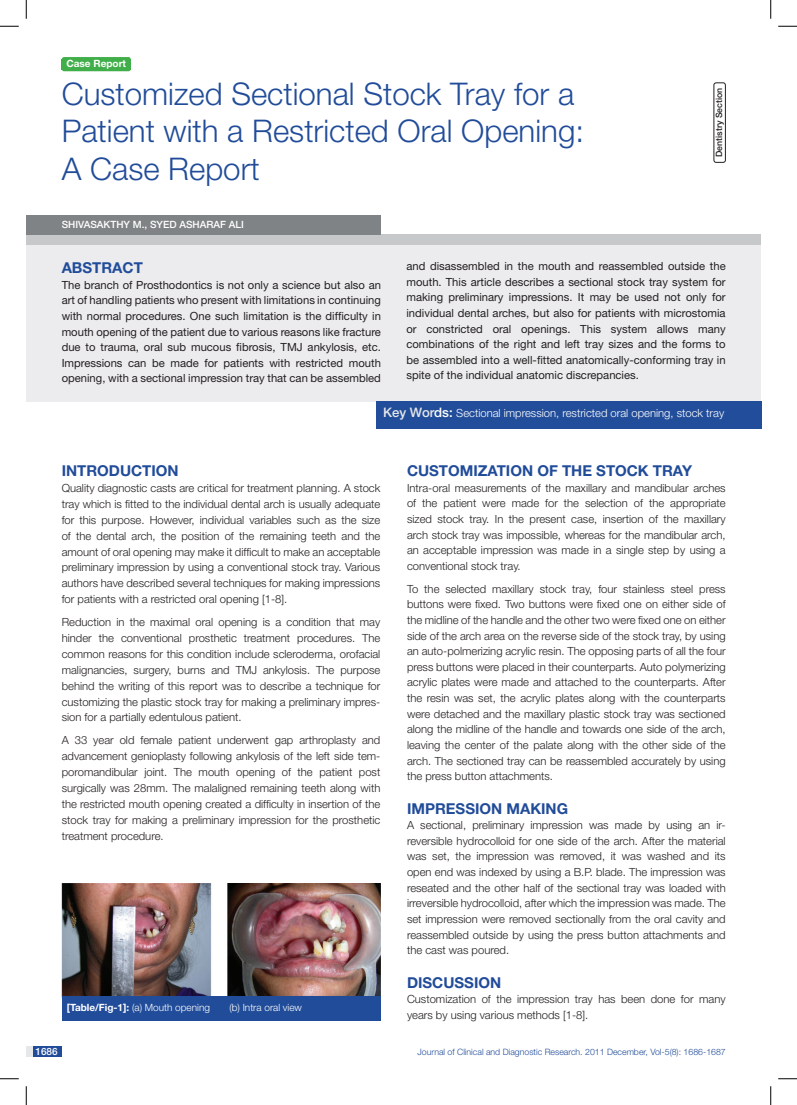
<style>
.page{position:relative;width:797px;height:1105px;background:#fff}
.page>*{position:absolute;margin:0;border:0;box-sizing:border-box;transform-origin:0 0}
.t1{font:300 31.25px/37.5px "Helvetica Neue";color:#214c99}
.t2{font:700 15px "Helvetica Neue";color:#214c99}
.t3{font:300 11.25px/15.6px "Helvetica Neue";color:#231f20}
.t4{font:11.25px/15.6px "Helvetica Neue";color:#231f20;text-align:justify}
.t5{font:300 11.25px "Helvetica Neue";color:#fff}
.t6{font:300 10px "Helvetica Neue";color:#fff}
.t7{font:500 10px "Helvetica Neue";color:#fff}
.t8{font:700 10px "Helvetica Neue";color:#fff}
.t9{font:300 8.75px "Helvetica Neue";color:#214c99}
.t10{font:500 8.75px "Helvetica Neue";color:#231f20}
.s1{color:#214d9a}
.s2{font-weight:500;font-size:13.12px;color:#e6e7e9}
.s3{font-weight:500;font-size:13.12px}
.s4{font-weight:700}
</style>
<div class="page">
<div style="left:26px;top:1046px;width:36px;height:11px;background:#e6e7e9"></div>
<div style="left:33px;top:1046px;width:29px;height:11px;background:#214c99"></div>
<div style="left:26px;top:235px;width:735px;height:167px;background:#ececee"></div>
<div style="left:26px;top:234px;width:735px;height:10px;background:#c7c8ca"></div>
<div style="left:376px;top:401px;width:385px;height:28px;background:#214d9a"></div>
<div style="left:26px;top:215px;width:354px;height:19px;background:#808385"></div>
<div style="left:713px;top:83px;width:12px;height:80px;border:1px solid #231f20;border-radius:2px"></div>
<div style="left:62px;top:57px;width:69px;height:14px;background:#40ae49;border-radius:2px"></div>
<img style="left:62px;top:883px;width:318px;height:113px">
<div style="left:62px;top:996px;width:318px;height:25px;background:#214c99"></div>
<svg style="left:0;top:25px;width:19px;height:2px"></svg>
<svg style="left:778px;top:25px;width:19px;height:2px"></svg>
<svg style="left:0;top:1078px;width:19px;height:1px"></svg>
<svg style="left:778px;top:1078px;width:19px;height:1px"></svg>
<svg style="left:25px;top:0;width:2px;height:19px"></svg>
<svg style="left:25px;top:1086px;width:2px;height:19px"></svg>
<svg style="left:770px;top:0;width:1px;height:19px"></svg>
<svg style="left:770px;top:1086px;width:1px;height:19px"></svg>
<p class="t8" style="left:66px;top:57px;width:61px">CASE REPORT</p>
<h1 class="t1" style="left:62px;top:74px;width:524px">Customized Sectional Stock Tray for a<br>Patient with a Restricted Oral Opening:<br>A Case Report</h1>
<p class="t7" style="left:62px;top:219px;width:184px">SHIVASAKTHY M., SYED AS HARAF ALI</p>
<p class="t10" style="left:714px;top:157px;width:71px;rotate:-90deg">DENTISTRY SECTION</p>
<h2 class="t2" style="left:62px;top:258px;width:83px">ABST<span class="s1">RAC</span>T</h2>
<p class="t4" style="left:62px;top:277px;width:321px">The branch of Prosthodontics is not only a science but also an art of handling patients who present with limitations in continuing with normal procedures. One such limitation is the difficulty in mouth opening of the patient due to various reasons like fracture due to trauma, oral sub mucous fibrosis, TMJ ankylosis, etc.<br>Impressions can be made for patients with restricted mouth opening, with a sectional impression tray that can be assembled</p>
<p class="t4" style="left:406px;top:258px;width:321px">and disassembled in the mouth and reassembled outside the mouth. This article describes a sectional stock tray system for making preliminary impressions. It may be used not only for individual dental arches, but also for patients with microstomia or constricted oral openings. This system allows many combinations of the right and left tray sizes and the forms to be assembled into a well-fitted anatomically-conforming tray in spite of the individual anatomic discrepancies.</p>
<p class="t5" style="left:383px;top:406px;width:342px"><span class="s2">KEY WOR</span><span class="s3">DS:</span> Sectional impression, restricted oral opening, stock tray</p>
<h2 class="t2" style="left:62px;top:462px;width:118px">INTRODUCTION</h2>
<p class="t3" style="left:62px;top:480px;width:320px;text-align:justify">Quality diagnostic casts are critical for treatment planning. A stock tray which is fitted to the individual dental arch is usually adequate for this purpose. However, individual variables such as the size of the dental arch, the position of the remaining teeth and the amount of oral opening may make it difficult to make an acceptable preliminary impression by using a conventional stock tray. Various authors have described several techniques for making impressions for patients with a restricted oral opening [1-8].</p>
<p class="t3" style="left:62px;top:614px;width:320px">Reduction in the maximal oral opening is a condition that may hinder the conventional prosthetic treatment procedures. The common reasons for this condition include scleroderma, orofacial malignancies, surgery, burns and TMJ ankylosis. The purpose behind the writing of this report was to describe a technique for customizing the plastic stock tray for making a preliminary impres&shy;sion for a partially edentulous patient.</p>
<p class="t3" style="left:62px;top:732px;width:320px">A 33 year old female patient underwent gap arthroplasty and advancement genioplasty following ankylosis of the left side tem&shy;poromandibular joint. The mouth opening of the patient post surgically was 28mm. The malaligned remaining teeth along with the restricted mouth opening created a difficulty in insertion of the stock tray for making a preliminary impression for the prosthetic treatment procedure.</p>
<p class="t6" style="left:67px;top:1002px;width:145px"><span class="s4">[TABLE/FIG-1]:</span> (a) Mouth opening</p>
<p class="t6" style="left:229px;top:1002px;width:74px">(b) Intra oral view</p>
<h2 class="t2" style="left:407px;top:462px;width:257px">CUSTOMIZATION OF THE STOCK TRA</h2>
<h2 class="t2" style="left:682px;top:462px;width:12px">Y</h2>
<p class="t3" style="left:407px;top:480px;width:320px;text-align:justify">Intra-oral measurements of the maxillary and mandibular arches of the patient were made for the selection of the appropriate sized stock tray. In the present case, insertion of the maxillary arch stock tray was impossible, whereas for the mandibular arch, an acceptable impression was made in a single step by using a conventional stock tray.</p>
<p class="t3" style="left:407px;top:581px;width:320px;text-align:justify">To the selected maxillary stock tray, four stainless steel press buttons were fixed. Two buttons were fixed one on either side of the midline of the handle and the other two were fixed one on either side of the arch area on the reverse side of the stock tray, by using an auto-polmerizing acrylic resin. The opposing parts of all the four press buttons were placed in their counterparts. Auto polymerizing acrylic plates were made and attached to the counterparts. After the resin was set, the acrylic plates along with the counterparts were detached and the maxillary plastic stock tray was sectioned along the midline of the handle and towards one side of the arch, leaving the center of the palate along with the other side of the arch. The sectioned tray can be reassembled accurately by using the press button attachments.</p>
<h2 class="t2" style="left:407px;top:799px;width:163px">IMPRESSION MAKING</h2>
<p class="t3" style="left:407px;top:817px;width:320px">A sectional, preliminary impression was made by using an ir&shy;reversible hydrocolloid for one side of the arch. After the material was set, the impression was removed, it was washed and its open end was indexed by using a B.P. blade. The impression was reseated and the other half of the sectional tray was loaded with irreversible hydrocolloid, after which the impression was made. The set impression were removed sectionally from the oral cavity and reassembled outside by using the press button attachments and the cast was poured.</p>
<h2 class="t2" style="left:407px;top:973px;width:10px">DISC</h2>
<h2 class="t2" style="left:443px;top:973px;width:59px">USSION</h2>
<p class="t3" style="left:407px;top:991px;width:320px">Customization of the impression tray has been done for many years by using various methods [1-8].</p>
<p class="t7" style="left:35px;top:1045px;width:24px">1686</p>
<p class="t9" style="left:417px;top:1047px;width:310px">Journal of Clinical and Diagnostic Research. 2011 December, Vol-5(8): 1686-1687</p>
</div>
